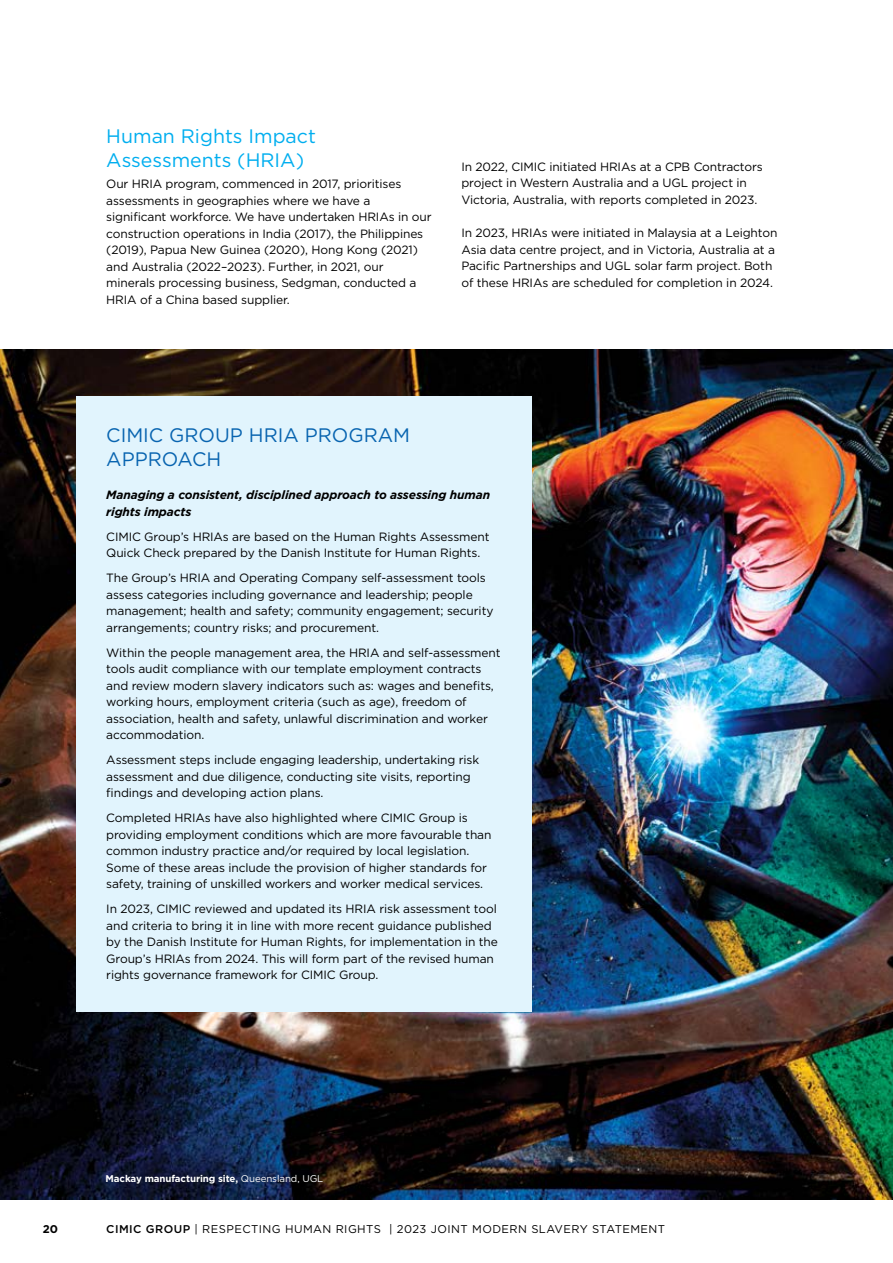
<style>
.page{position:relative;width:893px;height:1263px;background:#fff}
.page>*{position:absolute;margin:0;border:0;box-sizing:border-box;transform-origin:0 0}
.t1{font:19.5px/23.4px "Gotham";color:#00aeef}
.t2{font:19.5px/23.4px "Gotham";color:#0864b0}
.t3{font:12px/16.5px "Gotham";letter-spacing:-.01em;color:#000}
.t4{font:italic 700 12px/16.5px "Gotham";letter-spacing:-.01em;color:#000}
.t5{font:11.25px "Gotham";letter-spacing:.04em;color:#000}
.t6{font:700 11.25px "Gotham";color:#000}
.t7{font:700 9.75px "Gotham";letter-spacing:-.01em;color:#fff}
.s1{font-weight:400}
.s2{font-weight:500}
</style>
<div class="page">
<img style="left:0;top:350px;width:893px;height:849px">
<div style="left:77px;top:397px;width:455px;height:615px;background:#e1f4fd"></div>
<h1 class="t1" style="left:106px;top:124px;width:211px">Human Rights Impact<br>Assessments (HRIA)</h1>
<p class="t3" style="left:106px;top:176px;width:327px">Our HRIA program, commenced in 2017, prioritises assessments in geographies where we have a significant workforce. We have undertaken HRIAs in our construction operations in India (2017), the Philippines (2019), Papua New Guinea (2020), Hong Kong (2021) and Australia (2022–2023). Further, in 2021, our minerals processing business, Sedgman, conducted a HRIA of a China based supplier.</p>
<p class="t3" style="left:461px;top:158px;width:303px">In 2022, CIMIC initiated HRIAs at a CPB Contractors project in Western Australia and a UGL project in<br>Victoria, Australia, with reports completed in 2023.</p>
<p class="t3" style="left:461px;top:224px;width:317px">In 2023, HRIAs were initiated in Malaysia at a Leighton Asia data centre project, and in Victoria, Australia at a Pacific Partnerships and UGL solar farm project. Both of these HRIAs are scheduled for completion in 2024.</p>
<h1 class="t2" style="left:106px;top:423px;width:305px">CIMIC GROUP HRIA PROGRAM<br>APPROACH</h1>
<p class="t4" style="left:106px;top:486px;width:385px">Managing a consistent, disciplined approach to assessing human rights impacts</p>
<p class="t3" style="left:106px;top:528px;width:385px">CIMIC Group’s HRIAs are based on the Human Rights Assessment<br>Quick Check prepared by the Danish Institute for Human Rights.</p>
<p class="t3" style="left:106px;top:569px;width:389px">The Group’s HRIA and Operating Company self-assessment tools assess categories including governance and leadership; people management; health and safety; community engagement; security arrangements; country risks; and procurement.</p>
<p class="t3" style="left:106px;top:644px;width:396px">Within the people management area, the HRIA and self-assessment tools audit compliance with our template employment contracts and review modern slavery indicators such as: wages and benefits, working hours, employment criteria (such as age), freedom of association, health and safety, unlawful discrimination and worker accommodation.</p>
<p class="t3" style="left:106px;top:751px;width:374px">Assessment steps include engaging leadership, undertaking risk assessment and due diligence, conducting site visits, reporting findings and developing action plans.</p>
<p class="t3" style="left:106px;top:809px;width:387px">Completed HRIAs have also highlighted where CIMIC Group is providing employment conditions which are more favourable than common industry practice and/or required by local legislation.<br>Some of these areas include the provision of higher standards for safety, training of unskilled workers and worker medical services.</p>
<p class="t3" style="left:106px;top:900px;width:393px">In 2023, CIMIC reviewed and updated its HRIA risk assessment tool and criteria to bring it in line with more recent guidance published by the Danish Institute for Human Rights, for implementation in the Group’s HRIAs from 2024. This will form part of the revised human rights governance framework for CIMIC Group.</p>
<p class="t7" style="left:106px;top:1172px;width:219px">Mackay manufacturing site, <span class="s1">Queensland, UGL</span></p>
<p class="t6" style="left:43px;top:1222px;width:17px">20</p>
<p class="t5" style="left:106px;top:1222px;width:560px"><span class="s2">CIMIC GROUP</span> | RESPECTING HUMAN RIGHTS | 2023 JOINT MODERN SLAVERY STATEMENT</p>
</div>
